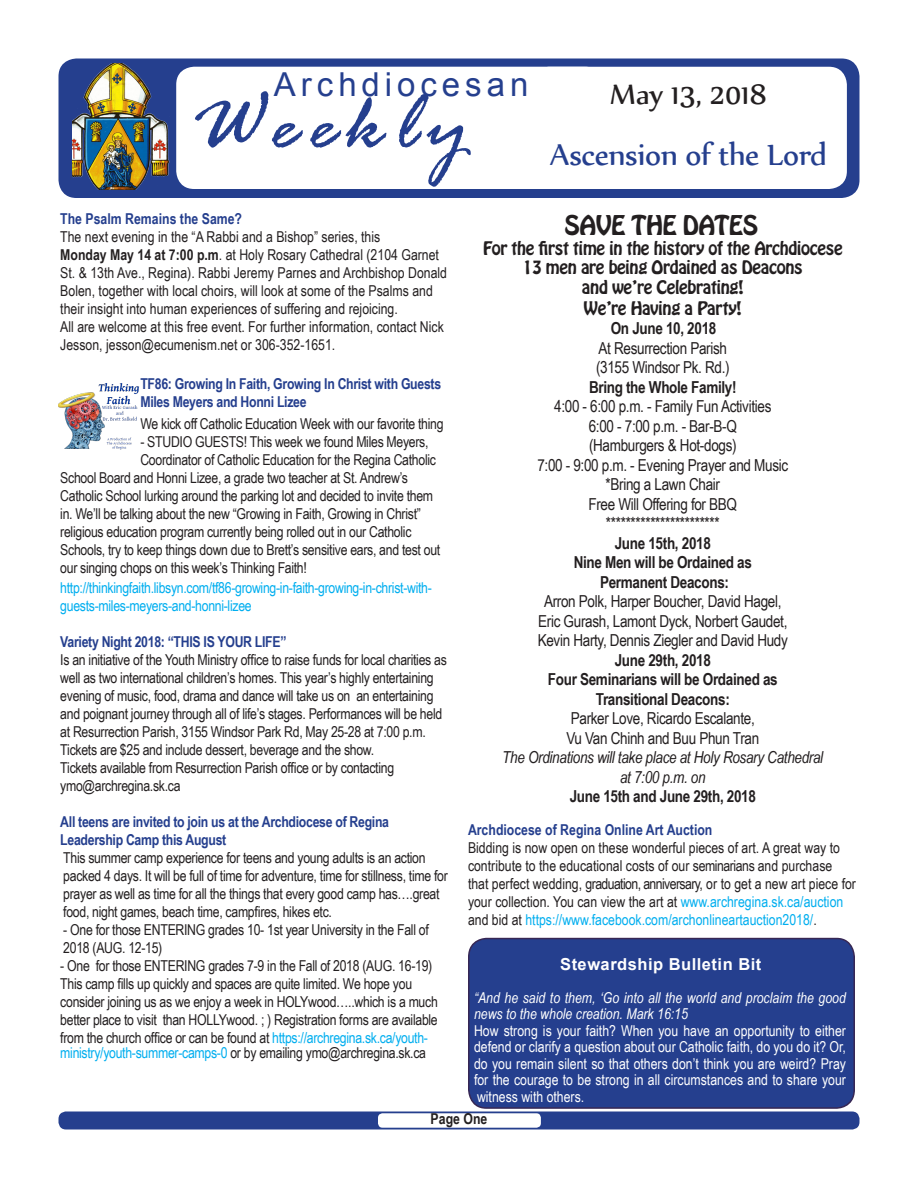
<style>
.page{position:relative;width:918px;height:1188px;background:#fff}
.page>*{position:absolute;margin:0;border:0;box-sizing:border-box;transform-origin:0 0}
.t1{font:italic 88.5px "Rage";letter-spacing:.11em;color:#253f8e}
.t2{font:36px "Nyala";letter-spacing:-.01em;color:#253f8e}
.t3{font:34.5px "Nyala";color:#231f20}
.t4{font:33px "Arial";letter-spacing:.15em;color:#253f8e}
.t5{font:24px "Hobo Std";letter-spacing:-.02em;color:#231f20}
.t6{font:16.5px "Arial Narrow";letter-spacing:-.02em;color:#231f20}
.t7{font:700 16.5px "Arial Narrow";letter-spacing:-.02em;color:#231f20}
.t8{font:16.5px "Hobo Std";letter-spacing:-.02em;color:#231f20}
.t9{font:italic 16.5px "Arial Narrow";letter-spacing:-.02em;color:#231f20}
.t10{font:700 16.5px "Arial";letter-spacing:.03em;color:#fff}
.t11{font:15px/18px "Arial Narrow";letter-spacing:-.02em;color:#231f20}
.t12{font:15px/18px "Arial Narrow";color:#231f20}
.t13{font:15px/16.5px "Arial Narrow";color:#fff;text-align:justify}
.t14{font:700 15px/18px "Arial Narrow";letter-spacing:-.02em;color:#253f8e}
.t15{font:15px/18px "Arial Narrow";letter-spacing:-.02em;color:#00aeef}
.t16{font:italic 15px/16.5px "Arial Narrow";color:#fff}
.t17{font:700 15px "Arial Narrow";color:#253f8e}
.t18{font:700 15px "Arial Narrow";color:#231f20}
.s1{font-weight:700}
.s2{color:#00aeef}
</style>
<div class="page">
<div style="left:58px;top:58px;width:802px;height:140px;background:#253f8e;border-radius:18px"></div>
<img style="left:73px;top:63px;width:96px;height:127px">
<div style="left:176px;top:67px;width:427px;height:122px;background:#fff;border-radius:18px"></div>
<div style="left:531px;top:67px;width:316px;height:122px;background:#fff;border-radius:18px"></div>
<div style="left:58px;top:1112px;width:802px;height:18px;background:#253f8e;border-radius:8px"></div>
<div style="left:378px;top:1113px;width:163px;height:15px;background:#fff;border-radius:5px"></div>
<div style="left:469px;top:939px;width:385px;height:169px;background:#253f8e;border-radius:18px"></div>
<div style="left:468px;top:938px;width:387px;height:171px;border:2px solid #372754;border-radius:18px"></div>
<img style="left:58px;top:383px;width:81px;height:67px">
<p class="t4" style="left:274px;top:63px;width:256px">Archdiocesan</p>
<p class="t1" style="left:191px;top:76px;width:279px">Weekly</p>
<p class="t3" style="left:610px;top:73px;width:158px">May 13, 2018</p>
<p class="t2" style="left:550px;top:133px;width:279px">Ascension of the Lord</p>
<p class="t17" style="left:60px;top:207px;width:183px">The Psalm Remains the Same?</p>
<p class="t12" style="left:60px;top:227px;width:322px">The next evening in the “A Rabbi and a Bishop” series, this</p>
<p class="t12" style="left:60px;top:245px;width:388px"><span class="s1">Monday May 14 at 7:00 p.m</span>. at Holy Rosary Cathedral (2104 Garnet St. &amp; 13th Ave., Regina). Rabbi Jeremy Parnes and Archbishop Donald Bolen, together with local choirs, will look at some of the Psalms and their insight into human experiences of suffering and rejoicing.</p>
<p class="t12" style="left:60px;top:317px;width:385px">All are welcome at this free event. For further information, contact Nick<br>Jesson, jesson@ecumenism.net or 306-352-1651.</p>
<p class="t14" style="left:140px;top:374px;width:302px">TF86: Growing In Faith, Growing In Christ with Guests<br>Miles Meyers and Honni Lizee</p>
<p class="t11" style="left:140px;top:415px;width:305px">We kick off Catholic Education Week with our favorite thing</p>
<p class="t11" style="left:140px;top:433px;width:290px">- STUDIO GUESTS! This week we found Miles Meyers,</p>
<p class="t11" style="left:140px;top:451px;width:297px">Coordinator of Catholic Education for the Regina Catholic</p>
<p class="t11" style="left:60px;top:469px;width:349px">School Board and Honni Lizee, a grade two teacher at St. Andrew’s</p>
<p class="t11" style="left:60px;top:487px;width:374px">Catholic School lurking around the parking lot and decided to invite them</p>
<p class="t11" style="left:60px;top:505px;width:362px">in. We’ll be talking about the new “Growing in Faith, Growing in Christ”</p>
<p class="t11" style="left:60px;top:523px;width:353px">religious education program currently being rolled out in our Catholic</p>
<p class="t11" style="left:60px;top:541px;width:382px">Schools, try to keep things down due to Brett’s sensitive ears, and test out</p>
<p class="t11" style="left:60px;top:559px;width:248px">our singing chops on this week’s Thinking Faith!</p>
<p class="t15" style="left:60px;top:578px;width:373px">http://thinkingfaith.libsyn.com/tf86-growing-in-faith-growing-in-christ-with&shy;guests-miles-meyers-and-honni-lizee</p>
<p class="t14" style="left:60px;top:632px;width:228px">Variety Night 2018: “THIS IS YOUR LIFE”</p>
<p class="t11" style="left:60px;top:650px;width:388px">Is an initiative of the Youth Ministry office to raise funds for local charities as well as two international children’s homes. This year’s highly entertaining evening of music, food, drama and dance will take us on an entertaining and poignant journey through all of life’s stages. Performances will be held at Resurrection Parish, 3155 Windsor Park Rd, May 25-28 at 7:00 p.m.<br>Tickets are $25 and include dessert, beverage and the show.</p>
<p class="t11" style="left:60px;top:758px;width:335px">Tickets available from Resurrection Parish office or by contacting</p>
<p class="t11" style="left:60px;top:776px;width:122px">ymo@archregina.sk.ca</p>
<p class="t14" style="left:60px;top:812px;width:330px">All teens are invited to join us at the Archdiocese of Regina<br>Leadership Camp this August</p>
<p class="t11" style="left:63px;top:848px;width:386px">This summer camp experience for teens and young adults is an action packed 4 days. It will be full of time for adventure, time for stillness, time for prayer as well as time for all the things that every good camp has….great food, night games, beach time, campfires, hikes etc.</p>
<p class="t11" style="left:63px;top:920px;width:367px">- One for those ENTERING grades 10- 1st year University in the Fall of<br>2018 (AUG. 12-15)</p>
<p class="t11" style="left:60px;top:956px;width:374px">- One for those ENTERING grades 7-9 in the Fall of 2018 (AUG. 16-19)</p>
<p class="t11" style="left:60px;top:974px;width:379px">This camp fills up quickly and spaces are quite limited. We hope you consider joining us as we enjoy a week in HOLYwood…..which is a much better place to visit than HOLLYwood. ; ) Registration forms are available from the church office or can be found at <span class="s2">https://archregina.sk.ca/youth-</span></p>
<p class="t11" style="left:60px;top:1043px;width:367px"><span class="s2">ministry/youth-summer-camps-0</span> or by emailing ymo@archregina.sk.ca</p>
<p class="t5" style="left:564px;top:209px;width:195px">SAVE THE DATES</p>
<p class="t8" style="left:483px;top:236px;width:361px">For the first time in the history of the Archdiocese</p>
<p class="t8" style="left:523px;top:256px;width:281px">13 men are being Ordained as Deacons</p>
<p class="t8" style="left:582px;top:275px;width:163px">and we’re Celebrating!</p>
<p class="t8" style="left:584px;top:296px;width:160px">We’re Having a Party!</p>
<p class="t7" style="left:611px;top:316px;width:107px">On June 10, 2018</p>
<p class="t6" style="left:599px;top:336px;width:130px">At Resurrection Parish</p>
<p class="t6" style="left:596px;top:355px;width:135px">(3155 Windsor Pk. Rd.)</p>
<p class="t7" style="left:589px;top:374px;width:149px">Bring the Whole Family!</p>
<p class="t6" style="left:554px;top:394px;width:219px">4:00 - 6:00 p.m. - Family Fun Activities</p>
<p class="t6" style="left:589px;top:414px;width:150px">6:00 - 7:00 p.m. - Bar-B-Q</p>
<p class="t6" style="left:589px;top:433px;width:149px">(Hamburgers &amp; Hot-dogs)</p>
<p class="t6" style="left:537px;top:453px;width:252px">7:00 - 9:00 p.m. - Evening Prayer and Music</p>
<p class="t6" style="left:606px;top:472px;width:116px">*Bring a Lawn Chair</p>
<p class="t6" style="left:589px;top:492px;width:150px">Free Will Offering for BBQ</p>
<p class="t6" style="left:606px;top:511px;width:115px">***********************</p>
<p class="t7" style="left:615px;top:530px;width:98px">June 15th, 2018</p>
<p class="t7" style="left:574px;top:550px;width:180px">Nine Men will be Ordained as</p>
<p class="t7" style="left:600px;top:569px;width:130px">Permanent Deacons:</p>
<p class="t6" style="left:544px;top:589px;width:239px">Arron Polk, Harper Boucher, David Hagel,</p>
<p class="t6" style="left:538px;top:609px;width:251px">Eric Gurash, Lamont Dyck, Norbert Gaudet,</p>
<p class="t6" style="left:538px;top:628px;width:252px">Kevin Harty, Dennis Ziegler and David Hudy</p>
<p class="t7" style="left:615px;top:647px;width:98px">June 29th, 2018</p>
<p class="t7" style="left:548px;top:667px;width:231px">Four Seminarians will be Ordained as</p>
<p class="t7" style="left:596px;top:686px;width:136px">Transitional Deacons:</p>
<p class="t6" style="left:571px;top:706px;width:186px">Parker Love, Ricardo Escalante,</p>
<p class="t6" style="left:566px;top:726px;width:194px">Vu Van Chinh and Buu Phun Tran</p>
<p class="t9" style="left:502px;top:746px;width:322px">The Ordinations will take place at Holy Rosary Cathedral</p>
<p class="t9" style="left:620px;top:765px;width:87px">at 7:00 p.m. on</p>
<p class="t7" style="left:570px;top:784px;width:188px">June 15th and June 29th, 2018</p>
<p class="t17" style="left:468px;top:819px;width:246px">Archdiocese of Regina Online Art Auction</p>
<p class="t12" style="left:468px;top:838px;width:390px">Bidding is now open on these wonderful pieces of art. A great way to contribute to the educational costs of our seminarians and purchase that perfect wedding, graduation, anniversary, or to get a new art piece for your collection. You can view the art at <span class="s2">www.archregina.sk.ca/auction </span>and bid at <span class="s2">https://www.facebook.com/archonlineartauction2018/</span>.</p>
<p class="t10" style="left:560px;top:953px;width:203px">Stewardship Bulletin Bit</p>
<p class="t16" style="left:474px;top:989px;width:373px">“And he said to them, ‘Go into all the world and proclaim the good news to the whole creation. Mark 16:15</p>
<p class="t13" style="left:474px;top:1022px;width:374px">How strong is your faith? When you have an opportunity to either defend or clarify a question about our Catholic faith, do you do it? Or, do you remain silent so that others don’t think you are weird? Pray for the courage to be strong in all circumstances and to share your witness with others.</p>
<p class="t18" style="left:431px;top:1108px;width:58px">Page One</p>
</div>
